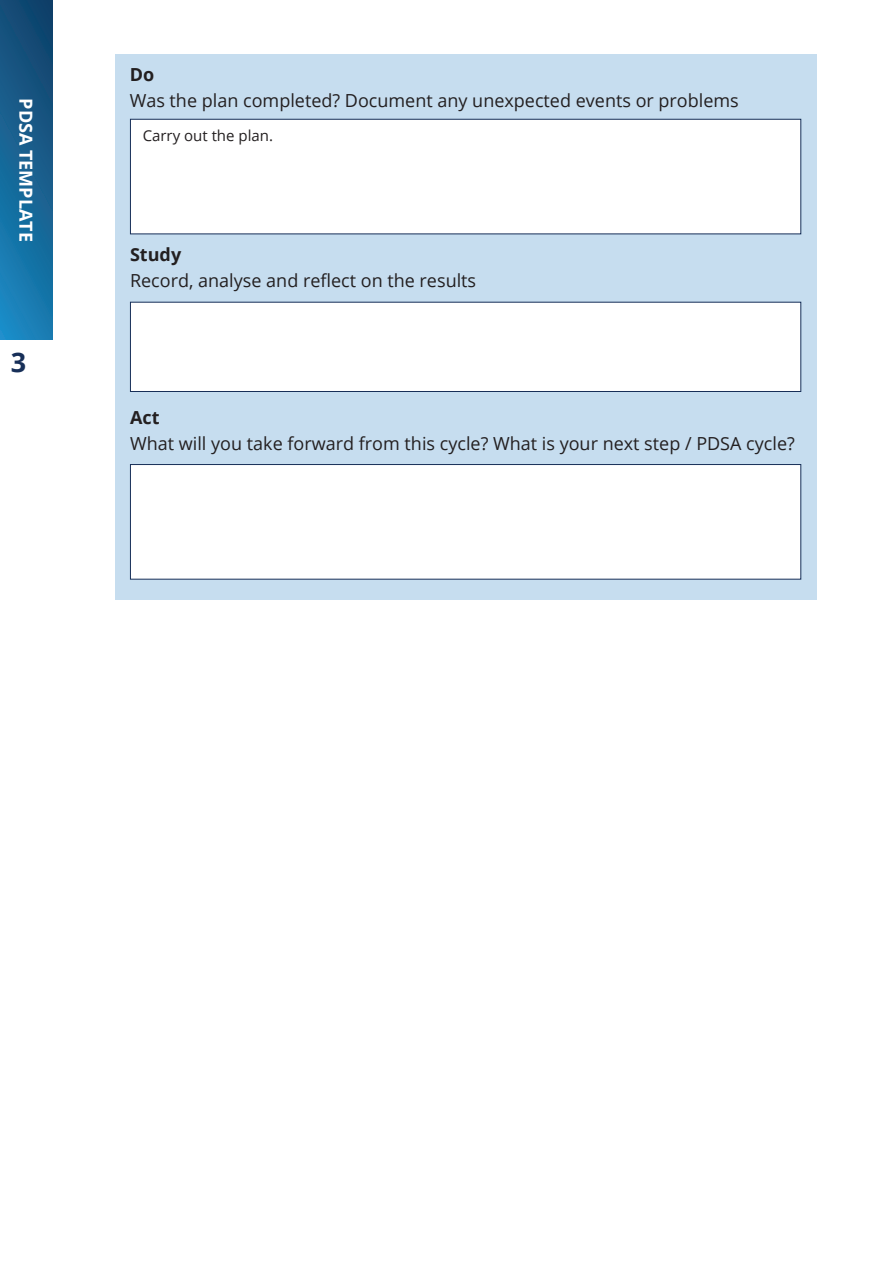
<style>
.page{position:relative;width:893px;height:1263px;background:#fff}
.page>*{position:absolute;margin:0;border:0;box-sizing:border-box;transform-origin:0 0}
.t1{font:700 27px "Open Sans";color:#172f58}
.t2{font:18px "Open Sans";color:#231f20}
.t3{font:700 18px "Open Sans";color:#fff}
.t4{font:700 18px "Open Sans";color:#231f20}
.t5{font:15px "Open Sans";color:#231f20}
</style>
<div class="page">
<div style="left:0;top:1px;width:52px;height:338px;background:linear-gradient(to bottom,#14446c,#1983bb)"></div>
<div style="left:116px;top:54px;width:701px;height:546px;background:#c6ddef"></div>
<div style="left:130px;top:119px;width:671px;height:115px;background:#fff;border:1px solid #172f58"></div>
<div style="left:130px;top:302px;width:671px;height:90px;background:#fff;border:1px solid #172f58"></div>
<div style="left:130px;top:464px;width:671px;height:115px;background:#fff;border:1px solid #172f58"></div>
<p class="t3" style="left:39px;top:98px;width:145px;rotate:90deg">PDSA TEMPLATE</p>
<h1 class="t1" style="left:11px;top:343px;width:17px">3</h1>
<p class="t4" style="left:130px;top:61px;width:26px">Do</p>
<p class="t2" style="left:130px;top:88px;width:611px">Was the plan completed? Document any unexpected events or problems</p>
<p class="t5" style="left:143px;top:125px;width:132px">Carry out the plan.</p>
<p class="t4" style="left:130px;top:242px;width:53px">Study</p>
<p class="t2" style="left:130px;top:268px;width:348px">Record, analyse and reflect on the results</p>
<p class="t4" style="left:130px;top:405px;width:31px">Act</p>
<p class="t2" style="left:130px;top:431px;width:666px">What will you take forward from this cycle? What is your next step / PDSA cycle?</p>
</div>
